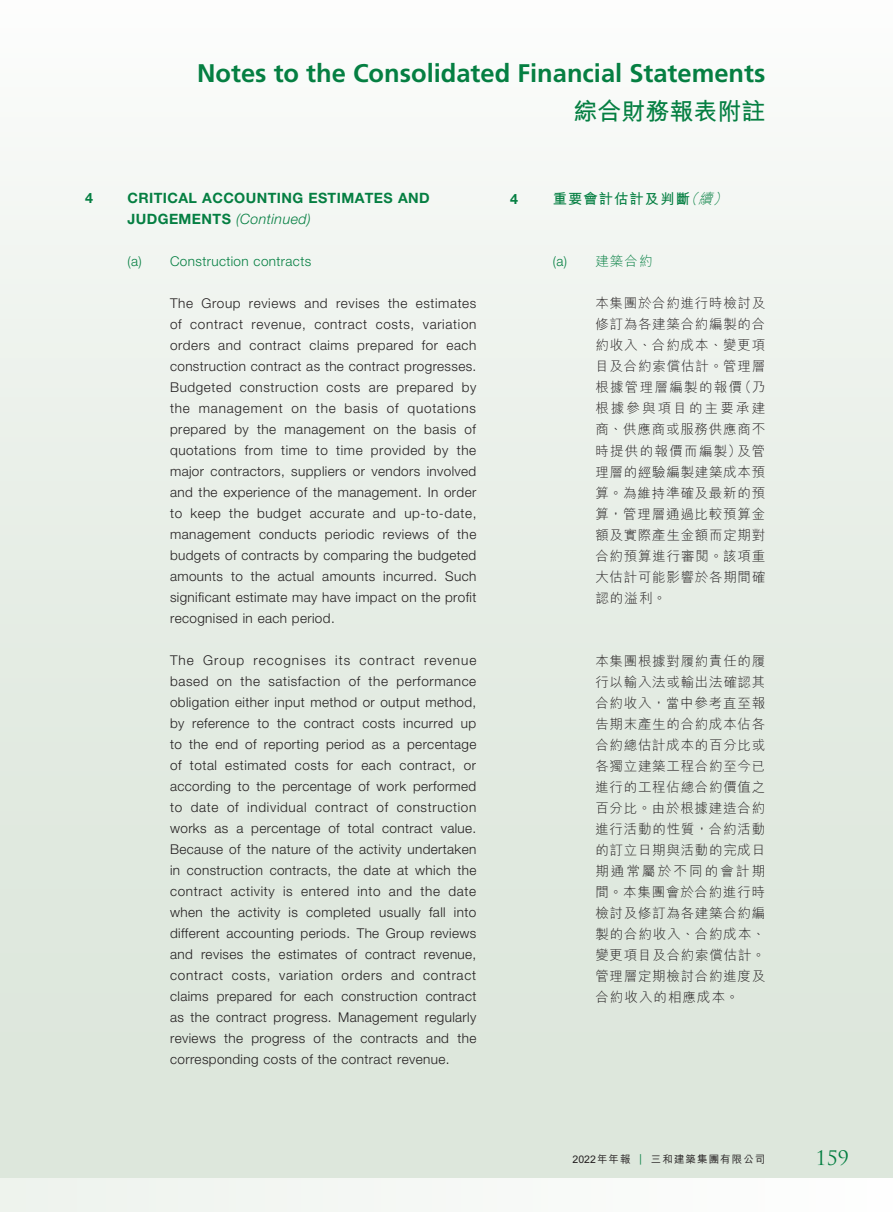
<style>
.page{position:relative;width:893px;height:1212px;background:#fff}
.page>*{position:absolute;margin:0;border:0;box-sizing:border-box;transform-origin:0 0}
.t1{font:700 25.5px "Frutiger LT Std";color:#057f42}
.t2{font:700 24px "M Hei HK";color:#057f42}
.t3{font:19.5px "Trajan Pro";color:#057f42}
.t4{font:700 14.25px/21px "Helvetica Neue LT Std";letter-spacing:.03em;color:#057f42}
.t5{font:700 14.25px "M Hei HK";letter-spacing:.08em;color:#057f42}
.t6{font:300 13.5px/21px "Helvetica Neue LT Std";letter-spacing:.03em;color:#231f20;text-align:justify}
.t7{font:300 13.5px/21px "M Hei HK";letter-spacing:.055em;color:#231f20;text-align:justify}
.t8{font:300 13.5px "Helvetica Neue LT Std";letter-spacing:.03em;color:#057f42}
.t9{font:300 13.5px "M Hei HK";color:#057f42}
.t10{font:500 10.5px "M Hei HK";letter-spacing:.1em;color:#231f20}
.s1{font-weight:300;font-style:italic}
.s2{font-family:"Helvetica Neue LT Std"}
.s3{font-family:"Frutiger LT Std";font-weight:300;color:#057f42}
</style>
<div class="page">
<div style="left:0;top:0;width:893px;height:1212px;background:linear-gradient(to bottom,#f9faf8,#d7e3d6)"></div>
<div style="left:0;top:1178px;width:893px;height:34px;background:#f6f8f6"></div>
<h1 class="t1" style="left:197px;top:58px;width:570px">Notes to the Consolidated Financial Statements</h1>
<h2 class="t2" style="left:573px;top:94px;width:193px">綜合財務報表附註</h2>
<p class="t4" style="left:85px;top:187px;width:9px">4</p>
<p class="t4" style="left:128px;top:187px;width:304px">CRITICAL ACCOUNTING ESTIMATES AND<br>JUDGEMENTS <span class="s1">(Continued)</span></p>
<p class="t8" style="left:128px;top:252px;width:185px">(a) Construction contracts</p>
<p class="t6" style="left:170px;top:292px;width:308px">The Group reviews and revises the estimates of contract revenue, contract costs, variation orders and contract claims prepared for each construction contract as the contract progresses.<br>Budgeted construction costs are prepared by the management on the basis of quotations prepared by the management on the basis of quotations from time to time provided by the major contractors, suppliers or vendors involved and the experience of the management. In order to keep the budget accurate and up-to-date, management conducts periodic reviews of the budgets of contracts by comparing the budgeted amounts to the actual amounts incurred. Such significant estimate may have impact on the profit recognised in each period.</p>
<p class="t6" style="left:170px;top:649px;width:308px">The Group recognises its contract revenue based on the satisfaction of the performance obligation either input method or output method, by reference to the contract costs incurred up to the end of reporting period as a percentage of total estimated costs for each contract, or according to the percentage of work performed to date of individual contract of construction works as a percentage of total contract value.<br>Because of the nature of the activity undertaken in construction contracts, the date at which the contract activity is entered into and the date when the activity is completed usually fall into different accounting periods. The Group reviews and revises the estimates of contract revenue, contract costs, variation orders and contract claims prepared for each construction contract as the contract progress. Management regularly reviews the progress of the contracts and the corresponding costs of the contract revenue.</p>
<p class="t4" style="left:510px;top:188px;width:9px">4</p>
<p class="t5" style="left:553px;top:188px;width:181px">重要會計估計及判斷<span class="s1">（續）</span></p>
<p class="t9" style="left:553px;top:252px;width:101px"><span class="s2">(a)</span> 建築合約</p>
<p class="t7" style="left:595px;top:292px;width:172px">本集團於合約進行時檢討及修訂為各建築合約編製的合約收入、合約成本、變更項目及合約索償估計。管理層根據管理層編製的報價（乃根據參與項目的主要承建商、供應商或服務供應商不時提供的報價而編製）及管理層的經驗編製建築成本預算。為維持準確及最新的預算，管理層通過比較預算金額及實際產生金額而定期對合約預算進行審閱。該項重大估計可能影響於各期間確認的溢利。</p>
<p class="t7" style="left:595px;top:650px;width:172px">本集團根據對履約責任的履行以輸入法或輸出法確認其合約收入，當中參考直至報告期末產生的合約成本佔各合約總估計成本的百分比或各獨立建築工程合約至今已進行的工程佔總合約價值之百分比。由於根據建造合約進行活動的性質，合約活動的訂立日期與活動的完成日期通常屬於不同的會計期間。本集團會於合約進行時檢討及修訂為各建築合約編製的合約收入、合約成本、變更項目及合約索償估計。管理層定期檢討合約進度及合約收入的相應成本。</p>
<p class="t10" style="left:573px;top:1151px;width:194px">2022年年報 <span class="s3">|</span> 三和建築集團有限公司</p>
<h3 class="t3" style="left:816px;top:1146px;width:35px">159</h3>
</div>
